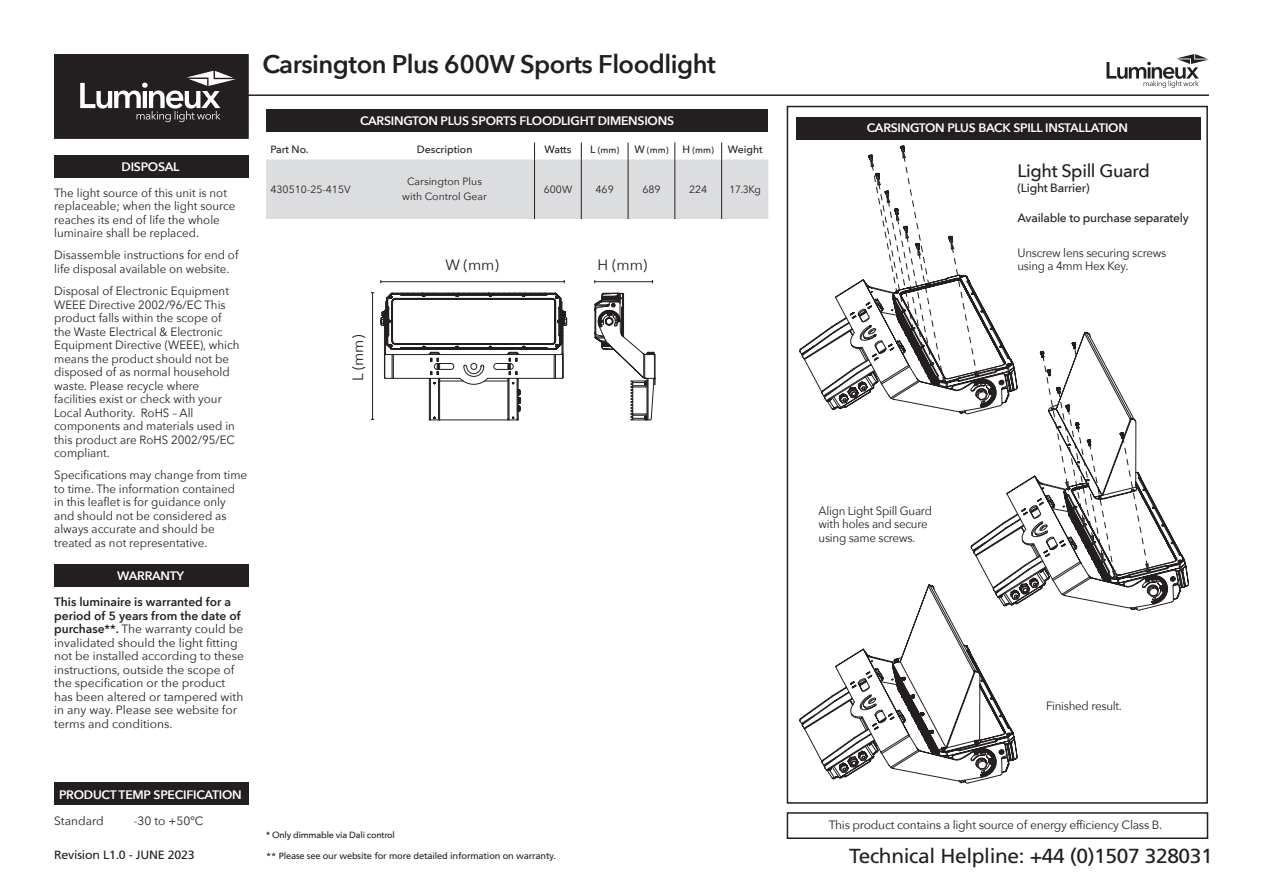
<style>
.page{position:relative;width:1263px;height:893px;background:#fff}
.page>*{position:absolute;margin:0;border:0;box-sizing:border-box;transform-origin:0 0}
.t1{font:600 25.5px "Avenir Next";letter-spacing:-.02em;color:#231f20}
.t2{font:20.4px "Frutiger LT Std";letter-spacing:-.02em;color:#231f20}
.t3{font:500 18px "Avenir Next";letter-spacing:-.02em;color:#231f20}
.t4{font:15px "Avenir Next";color:#231f20}
.t5{font:600 12.3px "Avenir Next";letter-spacing:-.02em;color:#fff}
.t6{font:12px/13.5px "Avenir Next";color:#231f20;scale:.96 1}
.t7{font:12px/13.5px "Avenir Next";color:#231f20}
.t8{font:12px/13.5px "Avenir Next";letter-spacing:-.02em;color:#231f20;scale:.96 1}
.t9{font:12px "Avenir Next";letter-spacing:-.02em;color:#231f20}
.t10{font:500 12px "Avenir Next";letter-spacing:-.02em;color:#231f20}
.t11{font:12px "Frutiger LT Std";letter-spacing:-.02em;color:#231f20}
.t12{font:10.5px/15px "Avenir Next";color:#231f20;text-align:center}
.t13{font:500 10.5px "Avenir Next";color:#231f20}
.t14{font:10.5px "Avenir Next";color:#231f20;scale:.96 1}
.t15{font:9px "Frutiger LT Std";letter-spacing:-.02em;color:#231f20}
.t16{font:500 9px "Avenir Next";letter-spacing:-.02em;color:#231f20}
.s1{font-weight:600}
.s2{font-size:10.5px}
</style>
<div class="page">
<div style="left:787px;top:106px;width:421px;height:698px;border:2px solid #231f20"></div>
<div style="left:56px;top:56px;width:191px;height:81px;background:#231f20"></div>
<div style="left:54px;top:54px;width:195px;height:85px;border:3px solid #231f20"></div>
<hr style="left:247px;top:94px;width:962px;height:2px;background:#231f20">
<div style="left:54px;top:155px;width:195px;height:23px;background:#231f20"></div>
<div style="left:54px;top:782px;width:195px;height:23px;background:#231f20"></div>
<div style="left:266px;top:109px;width:502px;height:23px;background:#231f20"></div>
<div style="left:54px;top:564px;width:195px;height:23px;background:#231f20"></div>
<svg style="left:1106px;top:54px;width:103px;height:34px"></svg>
<svg style="left:80px;top:71px;width:156px;height:51px"></svg>
<div style="left:796px;top:117px;width:404px;height:23px;background:#231f20"></div>
<svg style="left:266px;top:142px;width:502px;height:77px"></svg>
<hr style="left:674px;top:159px;width:1px;height:60px;background:#231f20">
<hr style="left:721px;top:159px;width:1px;height:60px;background:#231f20">
<hr style="left:372px;top:293px;width:1px;height:126px;background:#231f20">
<hr style="left:381px;top:281px;width:183px;height:1px;background:#231f20">
<hr style="left:595px;top:281px;width:57px;height:1px;background:#231f20">
<div style="left:787px;top:812px;width:421px;height:27px;border:2px solid #231f20"></div>
<svg style="left:380px;top:293px;width:275px;height:127px"></svg>
<svg style="left:799px;top:145px;width:390px;height:639px"></svg>
<p class="t5" style="left:122px;top:156px;width:59px">DISPOSAL</p>
<p class="t6" style="left:54px;top:186px;width:190px">The light source of this unit is not replaceable; when the light source reaches its end of life the whole luminaire shall be replaced.</p>
<p class="t6" style="left:54px;top:248px;width:193px">Disassemble instructions for end of life disposal available on website.</p>
<p class="t6" style="left:54px;top:284px;width:195px">Disposal of Electronic Equipment<br>WEEE Directive 2002/96/EC This product falls within the scope of the Waste Electrical &amp; Electronic<br>Equipment Directive (WEEE), which means the product should not be disposed of as normal household waste. Please recycle where facilities exist or check with your<br>Local Authority. RoHS – All components and materials used in this product are RoHS 2002/95/EC compliant.</p>
<p class="t6" style="left:54px;top:468px;width:202px">Specifications may change from time to time. The information contained in this leaflet is for guidance only and should not be considered as always accurate and should be treated as not representative.</p>
<p class="t5" style="left:117px;top:566px;width:69px">WARRANTY</p>
<p class="t7" style="left:54px;top:595px;width:191px"><span class="s1">This luminaire is warranted for a period of 5 years from the date of purchase**.</span> The warranty could be invalidated should the light fitting not be installed according to these instructions, outside the scope of the specification or the product has been altered or tampered with in any way. Please see website for terms and conditions.</p>
<h1 class="t1" style="left:262px;top:42px;width:455px">Carsington Plus 600W Sports Floodlight</h1>
<p class="t5" style="left:360px;top:110px;width:315px">CARSINGTON PLUS SPORTS FLOODLIGHT DIMENSIONS</p>
<p class="t13" style="left:270px;top:140px;width:40px">Part No.</p>
<p class="t13" style="left:417px;top:140px;width:57px">Description</p>
<p class="t13" style="left:544px;top:140px;width:28px">Watts</p>
<p class="t16" style="left:590px;top:142px;width:31px"><span class="s2">L</span> (mm)</p>
<p class="t16" style="left:634px;top:142px;width:36px"><span class="s2">W</span> (mm)</p>
<p class="t16" style="left:682px;top:142px;width:33px"><span class="s2">H</span> (mm)</p>
<p class="t13" style="left:728px;top:140px;width:36px">Weight</p>
<p class="t12" style="left:270px;top:181px;width:82px">430510-25-415V</p>
<p class="t12" style="left:402px;top:174px;width:86px">Carsington Plus with Control Gear</p>
<p class="t12" style="left:544px;top:181px;width:30px">600W</p>
<p class="t12" style="left:595px;top:181px;width:20px">469</p>
<p class="t12" style="left:642px;top:181px;width:20px">689</p>
<p class="t12" style="left:689px;top:181px;width:20px">224</p>
<p class="t14" style="left:729px;top:180px;width:34px">17.3Kg</p>
<p class="t4" style="left:345px;top:381px;width:48px;rotate:-90deg">L (mm)</p>
<p class="t4" style="left:445px;top:252px;width:55px">W (mm)</p>
<p class="t4" style="left:597px;top:252px;width:51px">H (mm)</p>
<p class="t5" style="left:59px;top:784px;width:184px">PRODUCT TEMP SPECIFICATION</p>
<p class="t7" style="left:54px;top:814px;width:51px">Standard</p>
<p class="t7" style="left:134px;top:814px;width:71px">-30 to +50ºC</p>
<p class="t11" style="left:54px;top:848px;width:142px">Revision L1.0 - JUNE 2023</p>
<p class="t16" style="left:266px;top:827px;width:130px">* Only dimmable via Dali control</p>
<p class="t15" style="left:266px;top:851px;width:291px">** Please see our website for more detailed information on warranty.</p>
<p class="t5" style="left:867px;top:118px;width:263px">CARSINGTON PLUS BACK SPILL INSTALLATION</p>
<h3 class="t3" style="left:1017px;top:156px;width:134px">Light Spill Guard</h3>
<p class="t10" style="left:1017px;top:178px;width:74px">(Light Barrier)</p>
<p class="t10" style="left:1017px;top:208px;width:173px">Available to purchase separately</p>
<p class="t8" style="left:1017px;top:245px;width:157px">Unscrew lens securing screws using a 4mm Hex Key.</p>
<p class="t8" style="left:819px;top:503px;width:120px">Align Light Spill Guard with holes and secure using same screws.</p>
<p class="t8" style="left:1046px;top:699px;width:80px">Finished result.</p>
<p class="t9" style="left:829px;top:815px;width:335px">This product contains a light source of energy efficiency Class B.</p>
<h2 class="t2" style="left:849px;top:843px;width:365px">Technical Helpline: +44 (0)1507 328031</h2>
</div>
